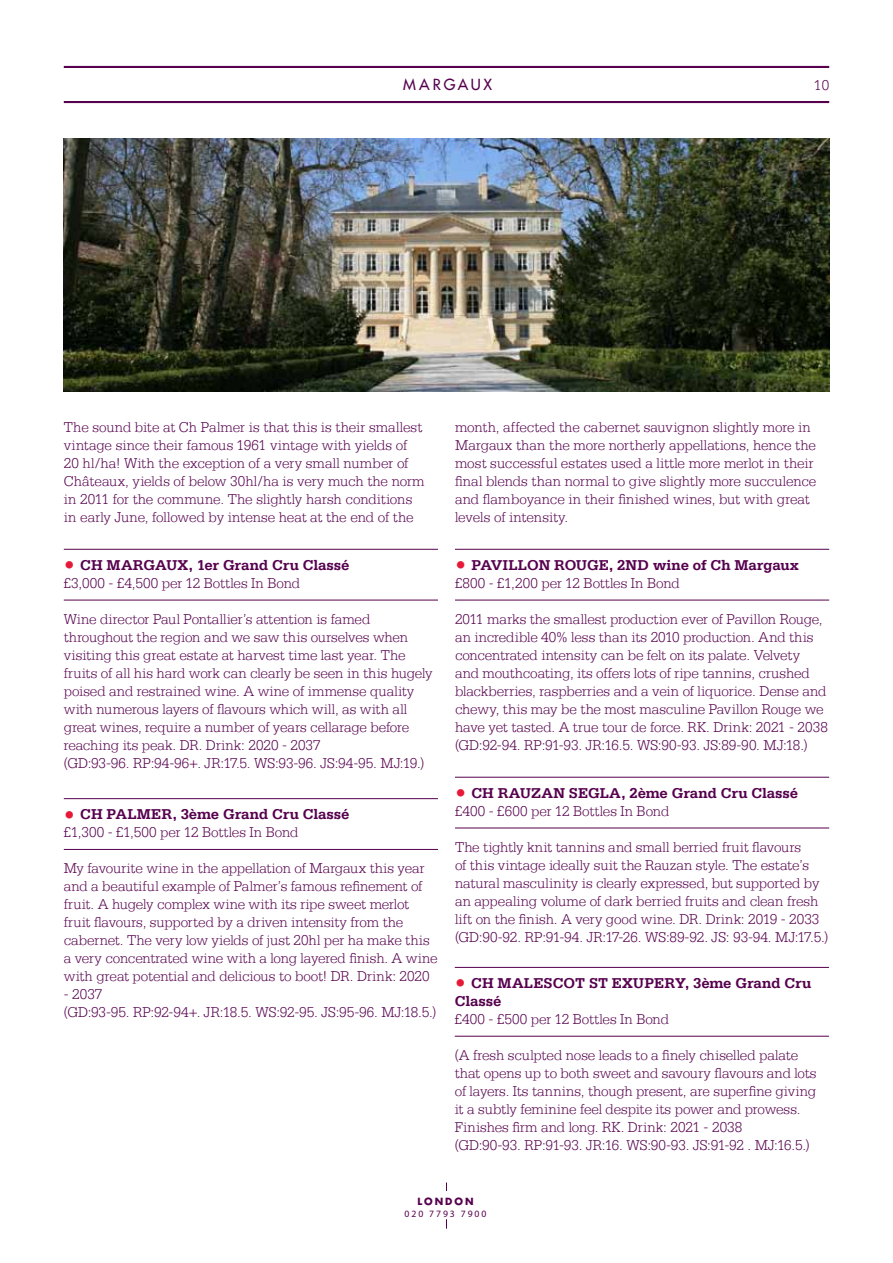
<style>
.page{position:relative;width:893px;height:1263px;background:#fff}
.page>*{position:absolute;margin:0;border:0;box-sizing:border-box;transform-origin:0 0}
.t1{font:300 15px/18px "Serifa Std";letter-spacing:-.005em;color:#56004e}
.t2{font:700 15px/18px "Serifa Std";letter-spacing:-.005em;color:#56004e}
.t3{font:500 15px "Futura Std";letter-spacing:.18em;color:#56004e}
.t4{font:9.75px "Myriad Pro";letter-spacing:.2em;color:#56004e}
.t5{font:700 9.75px "Futura Std";letter-spacing:.2em;color:#56004e}
.s1{font-size:22.5px;color:#e71939}
.s2{font-weight:700}
.s3{font-weight:300;font-size:22.5px;color:#e71939}
.s4{font-weight:300}
</style>
<div class="page">
<hr style="left:64px;top:101px;width:765px;height:2px;background:#56004e">
<hr style="left:64px;top:66px;width:765px;height:2px;background:#56004e">
<hr style="left:64px;top:549px;width:374px;height:1px;background:#56004e">
<hr style="left:64px;top:600px;width:374px;height:1px;background:#56004e">
<hr style="left:64px;top:798px;width:374px;height:1px;background:#56004e">
<hr style="left:64px;top:849px;width:374px;height:1px;background:#56004e">
<hr style="left:455px;top:549px;width:374px;height:1px;background:#56004e">
<hr style="left:455px;top:600px;width:374px;height:1px;background:#56004e">
<hr style="left:455px;top:777px;width:374px;height:1px;background:#56004e">
<hr style="left:455px;top:828px;width:374px;height:1px;background:#56004e">
<img style="left:64px;top:138px;width:765px;height:254px">
<hr style="left:455px;top:967px;width:374px;height:1px;background:#56004e">
<hr style="left:455px;top:1036px;width:374px;height:1px;background:#56004e">
<p class="t3" style="left:403px;top:75px;width:90px">MARGAUX</p>
<p class="t1" style="left:814px;top:76px;width:16px">10</p>
<p class="t1" style="left:64px;top:418px;width:362px">The sound bite at Ch Palmer is that this is their smallest vintage since their famous 1961 vintage with yields of 20 hl/ha! With the exception of a very small number of Châteaux, yields of below 30hl/ha is very much the norm in 2011 for the commune. The slightly harsh conditions in early June, followed by intense heat at the end of the</p>
<p class="t1" style="left:455px;top:418px;width:363px">month, affected the cabernet sauvignon slightly more in Margaux than the more northerly appellations, hence the most successful estates used a little more merlot in their final blends than normal to give slightly more succulence and flamboyance in their finished wines, but with great levels of intensity.</p>
<p class="t1" style="left:64px;top:556px;width:287px"><span class="s1">•</span> <span class="s2">CH MARGAUX, 1er Grand Cru Classé </span>£3,000 - £4,500 per 12 Bottles In Bond</p>
<p class="t1" style="left:64px;top:610px;width:370px">Wine director Paul Pontallier’s attention is famed throughout the region and we saw this ourselves when visiting this great estate at harvest time last year. The fruits of all his hard work can clearly be seen in this hugely poised and restrained wine. A wine of immense quality with numerous layers of flavours which will, as with all great wines, require a number of years cellarage before reaching its peak. DR. Drink: 2020 - 2037<br>(GD:93-96. RP:94-96+. JR:17.5. WS:93-96. JS:94-95. MJ:19.)</p>
<p class="t1" style="left:64px;top:805px;width:287px"><span class="s1">•</span> <span class="s2">CH PALMER, 3ème Grand Cru Classé </span>£1,300 - £1,500 per 12 Bottles In Bond</p>
<p class="t1" style="left:64px;top:859px;width:375px">My favourite wine in the appellation of Margaux this year and a beautiful example of Palmer’s famous refinement of fruit. A hugely complex wine with its ripe sweet merlot fruit flavours, supported by a driven intensity from the cabernet. The very low yields of just 20hl per ha make this a very concentrated wine with a long layered finish. A wine with great potential and delicious to boot! DR. Drink: 2020</p>
<p class="t1" style="left:64px;top:985px;width:374px">- 2037<br>(GD:93-95. RP:92-94+. JR:18.5. WS:92-95. JS:95-96. MJ:18.5.)</p>
<p class="t2" style="left:455px;top:556px;width:345px"><span class="s3">•</span> PAVILLON ROUGE, 2ND wine of Ch Margaux <span class="s4">£800 - £1,200 per 12 Bottles In Bond</span></p>
<p class="t1" style="left:455px;top:610px;width:374px">2011 marks the smallest production ever of Pavillon Rouge, an incredible 40% less than its 2010 production. And this concentrated intensity can be felt on its palate. Velvety and mouthcoating, its offers lots of ripe tannins, crushed blackberries, raspberries and a vein of liquorice. Dense and chewy, this may be the most masculine Pavillon Rouge we have yet tasted. A true tour de force. RK. Drink: 2021 - 2038 (GD:92-94. RP:91-93. JR:16.5. WS:90-93. JS:89-90. MJ:18.)</p>
<p class="t2" style="left:455px;top:784px;width:345px"><span class="s3">•</span> CH RAUZAN SEGLA, 2ème Grand Cru Classé <span class="s4">£400 - £600 per 12 Bottles In Bond</span></p>
<p class="t1" style="left:455px;top:838px;width:375px">The tightly knit tannins and small berried fruit flavours<br>of this vintage ideally suit the Rauzan style. The estate’s natural masculinity is clearly expressed, but supported by an appealing volume of dark berried fruits and clean fresh lift on the finish. A very good wine. DR. Drink: 2019 - 2033 (GD:90-92. RP:91-94. JR:17-26. WS:89-92. JS: 93-94. MJ:17.5.)</p>
<p class="t2" style="left:455px;top:974px;width:358px"><span class="s3">•</span> CH MALESCOT ST EXUPERY, 3ème Grand Cru<br>Classé</p>
<p class="t1" style="left:455px;top:1010px;width:216px">£400 - £500 per 12 Bottles In Bond</p>
<p class="t1" style="left:455px;top:1046px;width:363px">(A fresh sculpted nose leads to a finely chiselled palate that opens up to both sweet and savoury flavours and lots of layers. Its tannins, though present, are superfine giving it a subtly feminine feel despite its power and prowess.<br>Finishes firm and long. RK. Drink: 2021 - 2038<br>(GD:90-93. RP:91-93. JR:16. WS:90-93. JS:91-92 . MJ:16.5.)</p>
<p class="t5" style="left:418px;top:1195px;width:57px">LONDON</p>
<p class="t4" style="left:405px;top:1207px;width:83px">020 7793 7900</p>
</div>
